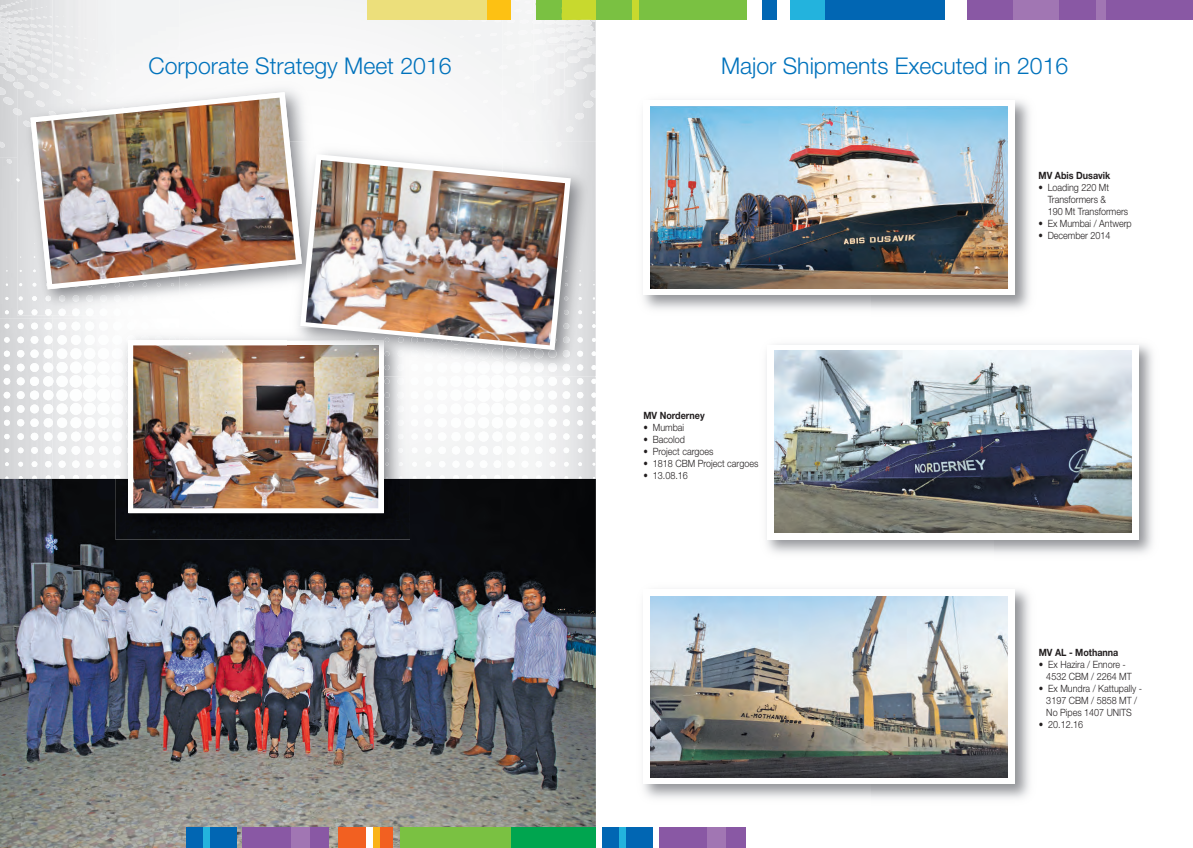
<style>
.page{position:relative;width:1193px;height:848px;background:#fff}
.page>*{position:absolute;margin:0;border:0;box-sizing:border-box;transform-origin:0 0}
.t1{font:300 23px "Helvetica Neue";color:#0072bc}
.t2{font:300 10px/12px "Helvetica Neue";color:#231f20;scale:.9 1}
.t3{font:700 10px "Helvetica Neue";color:#231f20;scale:.9 1}
</style>
<div class="page">
<img style="left:31px;top:50px;width:21px;height:18px">
<img style="left:0;top:68px;width:74px;height:16px">
<img style="left:8px;top:23px;width:57px;height:4px">
<svg style="left:3px;top:74px;width:12px;height:7px"></svg>
<svg style="left:0;top:142px;width:5px;height:5px"></svg>
<svg style="left:7px;top:159px;width:5px;height:4px"></svg>
<svg style="left:6px;top:0;width:20px;height:6px"></svg>
<svg style="left:0;top:229px;width:115px;height:249px"></svg>
<img style="left:0;top:478px;width:596px;height:369px">
<div style="left:536px;top:0;width:211px;height:20px;background:#7ac142"></div>
<div style="left:632px;top:0;width:7px;height:20px;background:#c8d92e"></div>
<div style="left:762px;top:0;width:15px;height:20px;background:#0166b3"></div>
<div style="left:818px;top:0;width:127px;height:20px;background:#0166b3"></div>
<div style="left:791px;top:0;width:34px;height:20px;background:#23b3dd"></div>
<div style="left:967px;top:0;width:226px;height:20px;background:#8958a4"></div>
<div style="left:1014px;top:0;width:45px;height:20px;background:#a176b3"></div>
<div style="left:1096px;top:0;width:9px;height:20px;background:#a176b3"></div>
<div style="left:400px;top:826px;width:196px;height:21px;background:#7ac142"></div>
<div style="left:338px;top:826px;width:54px;height:21px;background:#f26021"></div>
<div style="left:186px;top:826px;width:50px;height:21px;background:#0166b3"></div>
<div style="left:203px;top:826px;width:7px;height:21px;background:#23b3dd"></div>
<div style="left:373px;top:826px;width:7px;height:21px;background:#fab318"></div>
<div style="left:366px;top:826px;width:7px;height:21px;background:#fff"></div>
<div style="left:243px;top:826px;width:86px;height:21px;background:#8958a4"></div>
<div style="left:511px;top:826px;width:85px;height:21px;background:#00a54f"></div>
<div style="left:291px;top:826px;width:19px;height:21px;background:#a176b3"></div>
<div style="left:603px;top:826px;width:50px;height:21px;background:#0166b3"></div>
<div style="left:619px;top:826px;width:7px;height:21px;background:#23b3dd"></div>
<div style="left:659px;top:826px;width:86px;height:21px;background:#8958a4"></div>
<div style="left:707px;top:826px;width:19px;height:21px;background:#a176b3"></div>
<div style="left:115px;top:478px;width:295px;height:61px;background:#0a0b0e"></div>
<div style="left:128px;top:340px;width:256px;height:173px;background:#fff"></div>
<img style="left:133px;top:345px;width:245px;height:163px">
<img style="left:17px;top:82px;width:162px;height:233px">
<svg style="left:0;top:87px;width:22px;height:28px"></svg>
<svg style="left:23px;top:121px;width:7px;height:6px"></svg>
<svg style="left:16px;top:178px;width:4px;height:3px"></svg>
<svg style="left:76px;top:85px;width:7px;height:5px"></svg>
<img style="left:18px;top:295px;width:161px;height:20px">
<svg style="left:30px;top:92px;width:149px;height:197px"></svg>
<img style="left:36px;top:98px;width:143px;height:186px">
<img style="left:179px;top:0;width:417px;height:493px">
<img style="left:411px;top:348px;width:185px;height:28px">
<img style="left:287px;top:327px;width:123px;height:49px">
<img style="left:384px;top:350px;width:20px;height:20px">
<img style="left:287px;top:340px;width:97px;height:36px">
<img style="left:287px;top:345px;width:91px;height:31px">
<img style="left:287px;top:141px;width:41px;height:174px">
<img style="left:287px;top:141px;width:15px;height:124px">
<img style="left:287px;top:172px;width:9px;height:88px">
<svg style="left:300px;top:154px;width:271px;height:196px"></svg>
<img style="left:306px;top:160px;width:259px;height:185px">
<img style="left:643px;top:100px;width:387px;height:210px">
<div style="left:644px;top:100px;width:371px;height:195px;background:#fff"></div>
<img style="left:643px;top:589px;width:387px;height:210px">
<div style="left:644px;top:589px;width:371px;height:195px;background:#fff"></div>
<img style="left:766px;top:344px;width:387px;height:210px">
<div style="left:767px;top:344px;width:371px;height:195px;background:#fff"></div>
<img style="left:774px;top:350px;width:357px;height:182px">
<img style="left:650px;top:596px;width:358px;height:181px">
<img style="left:651px;top:107px;width:357px;height:181px">
<img style="left:0;top:59px;width:9px;height:18px">
<img style="left:0;top:12px;width:8px;height:18px">
<img style="left:534px;top:1px;width:61px;height:6px">
<img style="left:26px;top:96px;width:55px;height:12px">
<img style="left:10px;top:34px;width:22px;height:7px">
<img style="left:556px;top:56px;width:40px;height:16px">
<h1 class="t1" style="left:149px;top:57px;width:304px">Corporate Strategy Meet 2016</h1>
<h1 class="t1" style="left:721px;top:57px;width:349px">Major Shipments Executed in 2016</h1>
<p class="t3" style="left:643px;top:412px;width:70px">MV Norderney</p>
<p class="t2" style="left:643px;top:422px;width:47px">• Mumbai</p>
<p class="t2" style="left:643px;top:434px;width:48px">• Bacolod</p>
<p class="t2" style="left:643px;top:446px;width:80px">• Project cargoes</p>
<p class="t2" style="left:643px;top:458px;width:129px">• 1818 CBM Project cargoes</p>
<p class="t2" style="left:643px;top:470px;width:51px">• 13.08.16</p>
<p class="t3" style="left:1038px;top:172px;width:81px">MV Abis Dusavik</p>
<p class="t2" style="left:1047px;top:182px;width:91px;text-indent:-9px">• Loading 220 Mt<br>Transformers &amp;<br>190 Mt Transformers</p>
<p class="t2" style="left:1038px;top:218px;width:105px">• Ex Mumbai / Antwerp</p>
<p class="t2" style="left:1038px;top:230px;width:81px">• December 2014</p>
<p class="t3" style="left:1039px;top:648px;width:90px">MV AL - Mothanna</p>
<p class="t2" style="left:1046px;top:659px;width:96px;text-indent:-8px">• Ex Hazira / Ennore -<br>4532 CBM / 2264 MT</p>
<p class="t2" style="left:1039px;top:683px;width:116px;text-align:center">• Ex Mundra / Kattupally -<br>3197 CBM / 5858 MT /<br>No Pipes 1407 UNITS</p>
<p class="t2" style="left:1039px;top:719px;width:51px">• 20.12.16</p>
</div>
